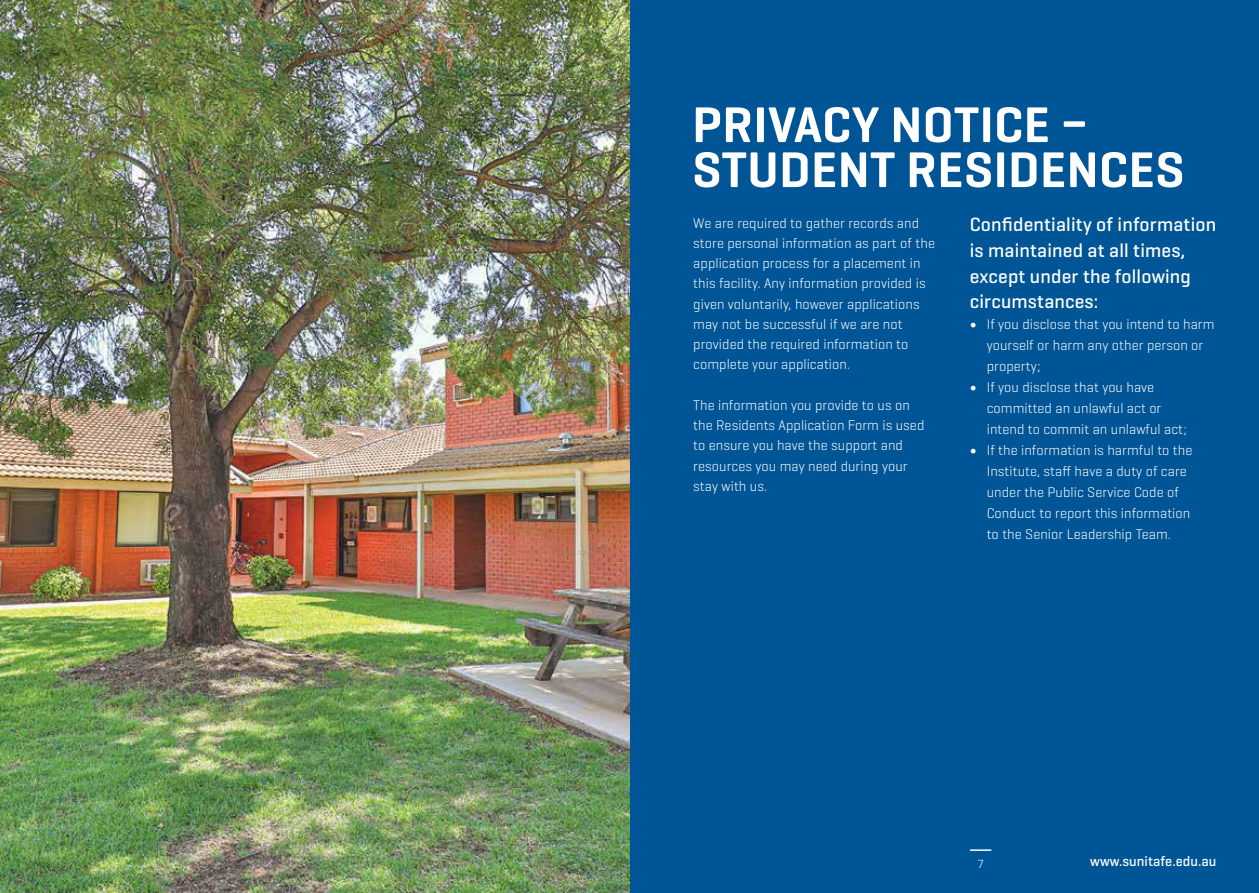
<style>
.page{position:relative;width:1259px;height:893px;background:#fff}
.page>*{position:absolute;margin:0;border:0;box-sizing:border-box;transform-origin:0 0}
.t1{font:600 51px/45px "Geogrotesque";letter-spacing:.01em;color:#fff}
.t2{font:500 19.5px/25.5px "Geogrotesque";letter-spacing:.01em;color:#fff}
.t3{font:300 14.25px/20.2px "Geogrotesque";letter-spacing:.005em;color:#fff}
.t4{font:500 14.25px "Geogrotesque";letter-spacing:.005em;color:#fff}
.t5{font:300 12px "Geogrotesque";color:#fff}
.s1{font-family:"Minion Pro";font-weight:400;font-size:18px}
</style>
<div class="page">
<div style="left:629px;top:0;width:630px;height:893px;background:#005596"></div>
<img style="left:0;top:0;width:629px;height:893px">
<hr style="left:970px;top:849px;width:21px;height:2px;background:#fff">
<h1 class="t1" style="left:692px;top:102px;width:493px">PRIVACY NOTICE –<br>STUDENT RESIDENCES</h1>
<p class="t3" style="left:693px;top:212px;width:243px">We are required to gather records and store personal information as part of the application process for a placement in this facility. Any information provided is given voluntarily, however applications may not be successful if we are not provided the required information to complete your application.</p>
<p class="t3" style="left:693px;top:394px;width:233px">The information you provide to us on the Residents Application Form is used to ensure you have the support and resources you may need during your stay with us.</p>
<h2 class="t2" style="left:969px;top:212px;width:248px">Confidentiality of information is maintained at all times, except under the following circumstances:</h2>
<p class="t3" style="left:986px;top:313px;width:229px;line-height:21px;text-indent:-17px"><span class="s1">•</span> If you disclose that you intend to harm yourself or harm any other person or property;</p>
<p class="t3" style="left:986px;top:376px;width:202px;line-height:21px;text-indent:-17px"><span class="s1">•</span> If you disclose that you have committed an unlawful act or intend to commit an unlawful act;</p>
<p class="t3" style="left:986px;top:439px;width:207px;line-height:21px;text-indent:-17px"><span class="s1">•</span> If the information is harmful to the Institute, staff have a duty of care under the Public Service Code of Conduct to report this information to the Senior Leadership Team.</p>
<p class="t5" style="left:977px;top:857px;width:8px">7</p>
<p class="t4" style="left:1090px;top:853px;width:128px">www.sunitafe.edu.au</p>
</div>
